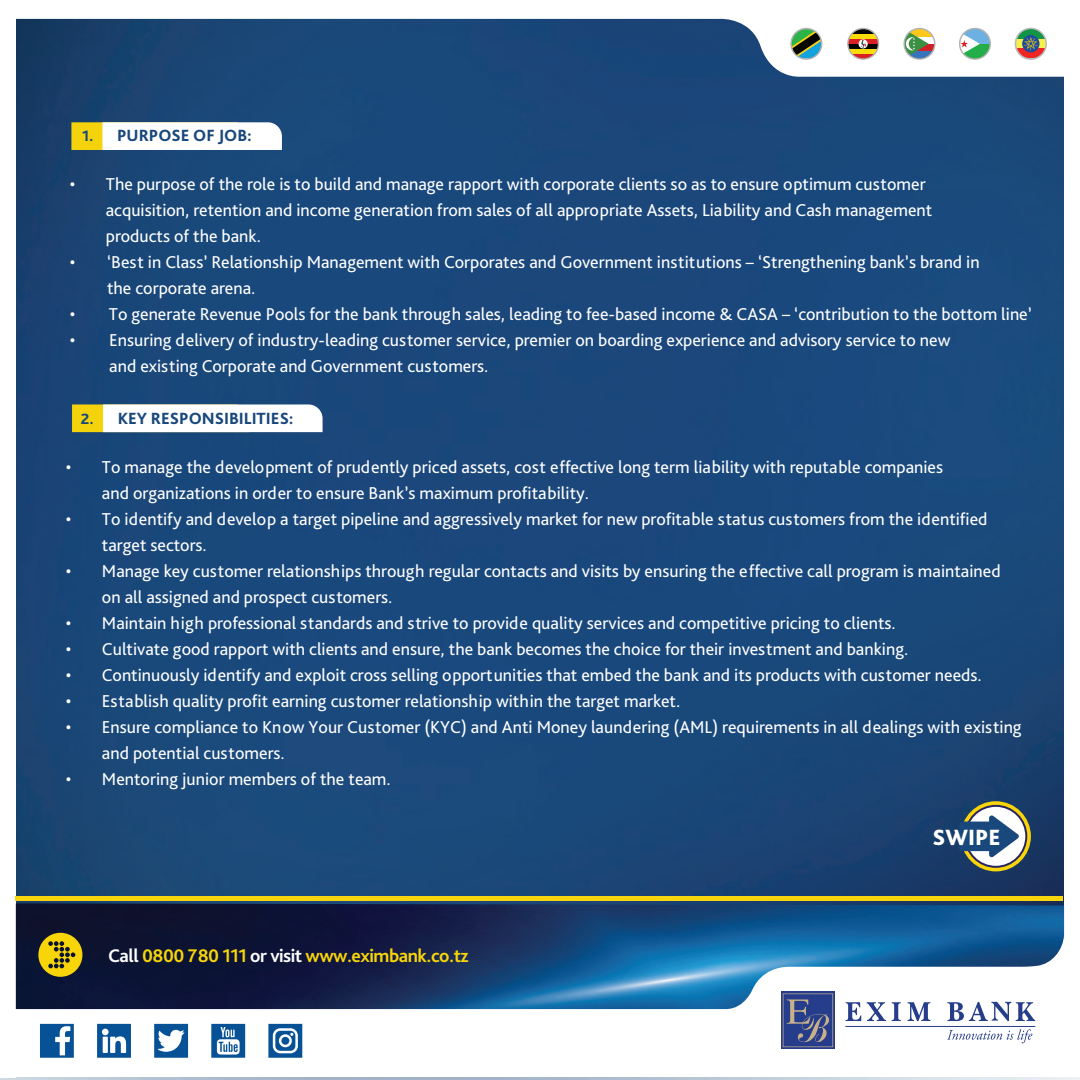
<style>
.page{position:relative;width:1080px;height:1080px;background:#fff}
.page>*{position:absolute;margin:0;border:0;box-sizing:border-box;transform-origin:0 0}
.t1{font:800 23.1px "Bliss Pro";color:#fff}
.t2{font:700 19.2px "Bliss Pro";letter-spacing:-.025em;color:#f8d508}
.t3{font:18px/26px "Bliss Pro";color:#fff}
.t4{font:800 17px "Bliss Pro";color:#19487c}
.s1{font-size:15.6px}
.s2{color:#fff}
</style>
<div class="page">
<img style="left:0;top:79px;width:1080px;height:1001px">
<svg style="left:71px;top:122px;width:211px;height:28px"></svg>
<svg style="left:72px;top:404px;width:251px;height:28px"></svg>
<div style="left:0;top:0;width:16px;height:1077px;background:#fff"></div>
<div style="left:1064px;top:0;width:16px;height:1077px;background:#fff"></div>
<div style="left:1px;top:918px;width:1079px;height:159px;background:#fff"></div>
<svg style="left:40px;top:1024px;width:34px;height:34px"></svg>
<svg style="left:97px;top:1024px;width:34px;height:34px"></svg>
<svg style="left:154px;top:1024px;width:34px;height:34px"></svg>
<svg style="left:211px;top:1024px;width:34px;height:34px"></svg>
<svg style="left:268px;top:1024px;width:34px;height:34px"></svg>
<div style="left:781px;top:992px;width:54px;height:57px;background:#42518a"></div>
<svg style="left:783px;top:1009px;width:50px;height:38px"></svg>
<hr style="left:845px;top:1026px;width:190px;height:1px;background:#253d8b">
<svg style="left:947px;top:1029px;width:85px;height:14px"></svg>
<svg style="left:846px;top:1009px;width:15px;height:12px"></svg>
<svg style="left:867px;top:1009px;width:19px;height:12px"></svg>
<svg style="left:892px;top:1009px;width:9px;height:12px"></svg>
<svg style="left:908px;top:1009px;width:22px;height:12px"></svg>
<svg style="left:947px;top:1009px;width:88px;height:12px"></svg>
<img style="left:16px;top:903px;width:1048px;height:106px">
<svg style="left:38px;top:933px;width:44px;height:44px"></svg>
<hr style="left:16px;top:897px;width:1047px;height:4px;background:#f7d40c">
<svg style="left:16px;top:18px;width:1048px;height:61px;fill:#1a4779"></svg>
<svg style="left:847px;top:28px;width:32px;height:32px"></svg>
<svg style="left:790px;top:28px;width:32px;height:32px"></svg>
<svg style="left:903px;top:28px;width:32px;height:32px"></svg>
<svg style="left:959px;top:28px;width:32px;height:32px"></svg>
<div style="left:1015px;top:28px;width:32px;height:32px;border:3px solid #babcbe;border-radius:50%"></div>
<svg style="left:1016px;top:29px;width:29px;height:10px"></svg>
<div style="left:1016px;top:39px;width:29px;height:10px;background:#f7ef4a"></div>
<svg style="left:1016px;top:49px;width:29px;height:9px"></svg>
<svg style="left:1022px;top:35px;width:18px;height:17px"></svg>
<svg style="left:1024px;top:37px;width:14px;height:14px"></svg>
<svg style="left:961px;top:801px;width:70px;height:70px"></svg>
<svg style="left:965px;top:806px;width:61px;height:61px"></svg>
<div style="left:964px;top:805px;width:63px;height:63px;border:2px solid #282460;border-radius:50%"></div>
<svg style="left:959px;top:815px;width:60px;height:43px"></svg>
<p class="t4" style="left:82px;top:125px;width:171px"><span class="s1">1.</span> PURPOSE OF JOB:</p>
<p class="t3" style="left:106px;top:170px;width:828px;text-indent:-36px">• The purpose of the role is to build and manage rapport with corporate clients so as to ensure optimum customer acquisition, retention and income generation from sales of all appropriate Assets, Liability and Cash management products of the bank.</p>
<p class="t3" style="left:107px;top:248px;width:874px;text-indent:-37px">• ‘Best in Class’ Relationship Management with Corporates and Government institutions – ‘Strengthening bank’s brand in the corporate arena.</p>
<p class="t3" style="left:70px;top:300px;width:964px">• To generate Revenue Pools for the bank through sales, leading to fee-based income &amp; CASA – ‘contribution to the bottom line’</p>
<p class="t3" style="left:109px;top:326px;width:843px;text-indent:-39px">• Ensuring delivery of industry-leading customer service, premier on boarding experience and advisory service to new and existing Corporate and Government customers.</p>
<p class="t4" style="left:81px;top:407px;width:214px"><span class="s1">2.</span> KEY RESPONSIBILITIES:</p>
<p class="t3" style="left:102px;top:454px;width:843px;text-indent:-36px">• To manage the development of prudently priced assets, cost effective long term liability with reputable companies and organizations in order to ensure Bank’s maximum profitability.</p>
<p class="t3" style="left:102px;top:506px;width:887px;text-indent:-36px">• To identify and develop a target pipeline and aggressively market for new profitable status customers from the identified target sectors.</p>
<p class="t3" style="left:102px;top:558px;width:900px;text-indent:-36px">• Manage key customer relationships through regular contacts and visits by ensuring the effective call program is maintained on all assigned and prospect customers.</p>
<p class="t3" style="left:66px;top:610px;width:831px">• Maintain high professional standards and strive to provide quality services and competitive pricing to clients.</p>
<p class="t3" style="left:66px;top:636px;width:844px">• Cultivate good rapport with clients and ensure, the bank becomes the choice for their investment and banking.</p>
<p class="t3" style="left:66px;top:662px;width:917px">• Continuously identify and exploit cross selling opportunities that embed the bank and its products with customer needs.</p>
<p class="t3" style="left:66px;top:688px;width:616px">• Establish quality profit earning customer relationship within the target market.</p>
<p class="t3" style="left:102px;top:714px;width:921px;text-indent:-36px">• Ensure compliance to Know Your Customer (KYC) and Anti Money laundering (AML) requirements in all dealings with existing and potential customers.</p>
<p class="t3" style="left:66px;top:766px;width:326px">• Mentoring junior members of the team.</p>
<p class="t2" style="left:108px;top:943px;width:362px"><span class="s2">Call</span> 0800 780 111 <span class="s2">or visit</span> www.eximbank.co.tz</p>
<p class="t1" style="left:933px;top:823px;width:70px">SWIPE</p>
</div>
